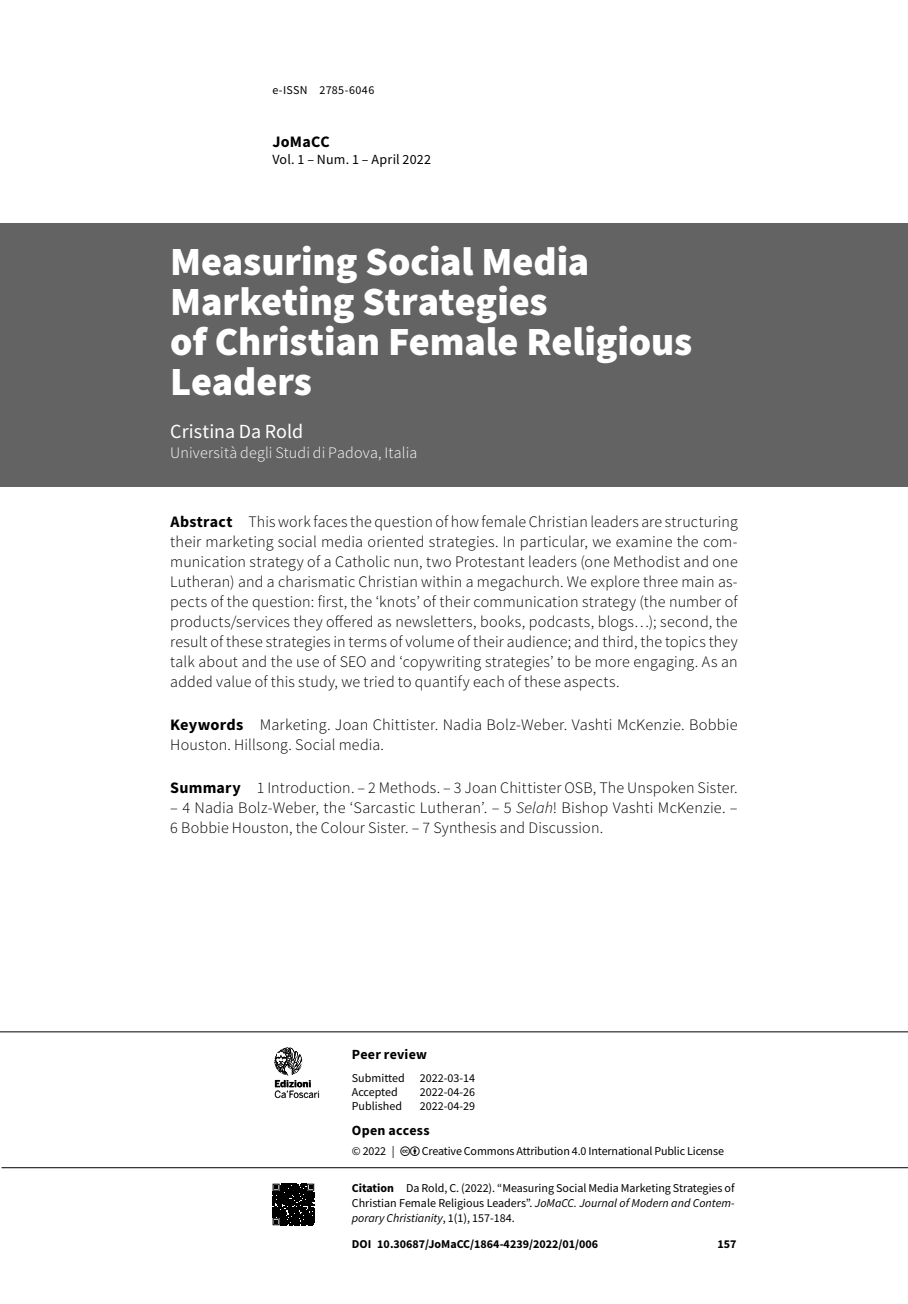
<style>
.page{position:relative;width:908px;height:1304px;background:#fff}
.page>*{position:absolute;margin:0;border:0;box-sizing:border-box;transform-origin:0 0}
.t1{font:900 40px/40px "Source Sans Pro";letter-spacing:-.005em;color:#fff}
.t2{font:20px "Source Sans Pro";color:#fff}
.t3{font:300 16px/20px "Source Sans Pro";letter-spacing:.01em;color:#000}
.t4{font:300 16px "Source Sans Pro";letter-spacing:.01em;color:#fff}
.t5{font:700 16px "Source Sans Pro";letter-spacing:.015em;color:#000}
.t6{font:14px "Source Sans Pro";letter-spacing:.015em;color:#000}
.t7{font:700 14px "Source Sans Pro";letter-spacing:.02em;color:#000}
.t8{font:12px/15px "Source Sans Pro";color:#000;text-align:justify}
.t9{font:700 12px "Source Sans Pro";color:#000}
.t10{font:12px "Source Sans Pro";letter-spacing:.03em;color:#000}
.t11{font:9.6px "Benton Sans";letter-spacing:-.01em;color:#000}
.t12{font:700 9.6px "Benton Sans";color:#000}
.s1{font-weight:700}
.s2{font-style:italic}
</style>
<div class="page">
<hr style="left:0;top:1031px;width:907px;height:1px;background:#000">
<svg style="left:274px;top:1047px;width:45px;height:51px"></svg>
<hr style="left:2px;top:1167px;width:905px;height:1px;background:#000">
<svg style="left:272px;top:1183px;width:42px;height:1px"></svg>
<svg style="left:272px;top:1184px;width:42px;height:41px;background:#141414"></svg>
<div style="left:0;top:223px;width:907px;height:263px;background:#646363"></div>
<p class="t10" style="left:272px;top:82px;width:103px">e-ISSN 2785-6046</p>
<p class="t5" style="left:272px;top:131px;width:59px">JoMaCC</p>
<p class="t6" style="left:272px;top:150px;width:160px">Vol. 1 – Num. 1 – April 2022</p>
<h1 class="t1" style="left:170px;top:241px;width:523px">Measuring Social Media<br>Marketing Strategies<br>of Christian Female Religious<br>Leaders</h1>
<p class="t2" style="left:170px;top:419px;width:134px">Cristina Da Rold</p>
<p class="t4" style="left:170px;top:443px;width:248px">Università degli Studi di Padova, Italia</p>
<p class="t3" style="left:170px;top:512px;width:568px;text-align:justify"><span class="s1">Abstract</span> This work faces the question of how female Christian leaders are structuring their marketing social media oriented strategies. In particular, we examine the com&shy;munication strategy of a Catholic nun, two Protestant leaders (one Methodist and one Lutheran) and a charismatic Christian within a megachurch. We explore three main as&shy;pects of the question: first, the ‘knots’ of their communication strategy (the number of products/services they offered as newsletters, books, podcasts, blogs…); second, the result of these strategies in terms of volume of their audience; and third, the topics they talk about and the use of SEO and ‘copywriting strategies’ to be more engaging. As an added value of this study, we tried to quantify each of these aspects.</p>
<p class="t3" style="left:170px;top:715px;width:568px"><span class="s1">Keywords</span> Marketing. Joan Chittister. Nadia Bolz-Weber. Vashti McKenzie. Bobbie<br>Houston. Hillsong. Social media.</p>
<p class="t3" style="left:170px;top:777px;width:569px"><span class="s1">Summary</span> 1 Introduction. – 2 Methods. – 3 Joan Chittister OSB, The Unspoken Sister.</p>
<p class="t3" style="left:170px;top:797px;width:568px">– 4 Nadia Bolz-Weber, the ‘Sarcastic Lutheran’. – 5 <span class="s2">Selah</span>! Bishop Vashti McKenzie. –<br>6 Bobbie Houston, the Colour Sister. – 7 Synthesis and Discussion.</p>
<p class="t12" style="left:274px;top:1078px;width:38px">Edizioni</p>
<p class="t11" style="left:274px;top:1088px;width:47px">Ca’Foscari</p>
<p class="t7" style="left:351px;top:1045px;width:77px">Peer review</p>
<p class="t8" style="left:351px;top:1070px;width:54px">Submitted</p>
<p class="t8" style="left:420px;top:1070px;width:57px">2022-03-14</p>
<p class="t8" style="left:351px;top:1084px;width:47px">Accepted</p>
<p class="t8" style="left:420px;top:1084px;width:57px">2022-04-26</p>
<p class="t8" style="left:351px;top:1098px;width:52px">Published</p>
<p class="t8" style="left:420px;top:1098px;width:57px">2022-04-29</p>
<p class="t7" style="left:351px;top:1121px;width:79px">Open access</p>
<p class="t8" style="left:351px;top:1143px;width:44px">© 2022 |</p>
<p class="t8" style="left:421px;top:1143px;width:303px">Creative Commons Attribution 4.0 International Public License</p>
<p class="t8" style="left:351px;top:1181px;width:384px"><span class="s1">Citation</span> Da Rold, C. (2022). “Measuring Social Media Marketing Strategies of Christian Female Religious Leaders”. <span class="s2">JoMaCC. Journal of Modern and Contem&shy;porary Christianity</span>, 1(1), 157-184.</p>
<p class="t9" style="left:351px;top:1235px;width:248px">DOI 10.30687/JoMaCC/1864-4239/2022/01/006</p>
<p class="t9" style="left:717px;top:1236px;width:21px">157</p>
</div>
